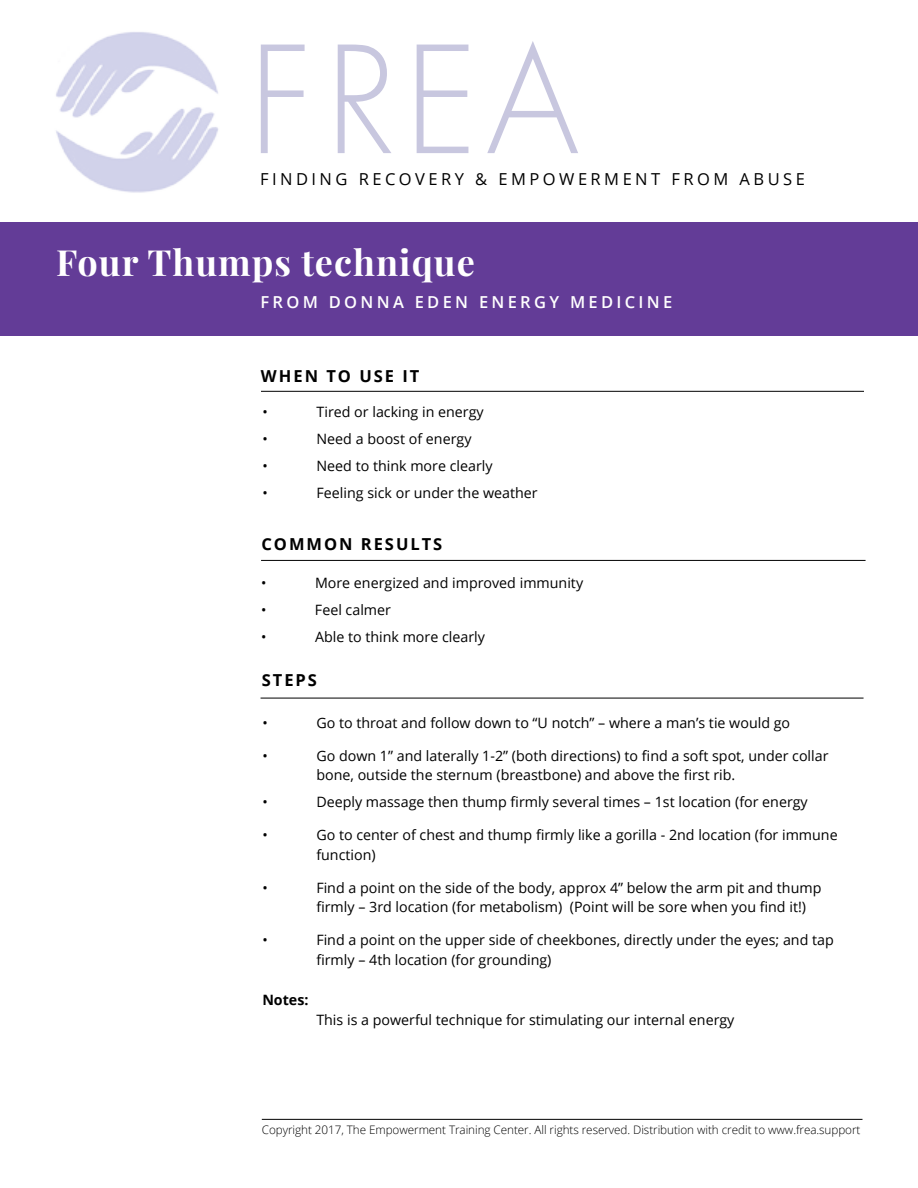
<style>
.page{position:relative;width:918px;height:1188px;background:#fff}
.page>*{position:absolute;margin:0;border:0;box-sizing:border-box;transform-origin:0 0}
.t1{font:300 144px "Futura";color:#c8c7df}
.t2{font:700 36px "Playfair Display";letter-spacing:.03em;color:#fff}
.t3{font:16.5px "Open Sans";letter-spacing:.21em;color:#000}
.t4{font:700 16.5px "Open Sans";letter-spacing:.12em;color:#000}
.t5{font:600 16.5px "Open Sans";letter-spacing:.2em;color:#fff}
.t6{font:14.25px/19.5px "Open Sans";color:#000}
.t7{font:700 14.25px "Open Sans";color:#000}
.t8{font:300 11.7px "Open Sans";letter-spacing:-.005em;color:#000}
</style>
<div class="page">
<div style="left:0;top:222px;width:918px;height:114px;background:#633c97"></div>
<hr style="left:261px;top:698px;width:603px;height:1px;background:#000">
<hr style="left:261px;top:391px;width:603px;height:1px;background:#000">
<hr style="left:261px;top:560px;width:605px;height:1px;background:#000">
<hr style="left:262px;top:1119px;width:601px;height:1px;background:#000">
<img style="left:56px;top:32px;width:162px;height:161px">
<h1 class="t1" style="left:249px;top:8px;width:331px">FREA</h1>
<p class="t3" style="left:260px;top:168px;width:546px">FINDING RECOVERY &amp; EMPOWERMENT FROM ABUSE</p>
<h2 class="t2" style="left:56px;top:240px;width:420px">Four Thumps technique</h2>
<p class="t5" style="left:261px;top:291px;width:413px">FROM DONNA EDEN ENERGY MEDICINE</p>
<p class="t4" style="left:261px;top:365px;width:160px">WHEN TO USE IT</p>
<p class="t6" style="left:263px;top:401px;width:7px">•</p>
<p class="t6" style="left:317px;top:401px;width:169px">Tired or lacking in energy</p>
<p class="t6" style="left:263px;top:428px;width:7px">•</p>
<p class="t6" style="left:317px;top:428px;width:156px">Need a boost of energy</p>
<p class="t6" style="left:263px;top:455px;width:7px">•</p>
<p class="t6" style="left:317px;top:455px;width:178px">Need to think more clearly</p>
<p class="t6" style="left:263px;top:482px;width:7px">•</p>
<p class="t6" style="left:317px;top:482px;width:223px">Feeling sick or under the weather</p>
<p class="t4" style="left:261px;top:533px;width:183px">COMMON RESULTS</p>
<p class="t6" style="left:261px;top:572px;width:7px">•</p>
<p class="t6" style="left:315px;top:572px;width:270px">More energized and improved immunity</p>
<p class="t6" style="left:261px;top:599px;width:7px">•</p>
<p class="t6" style="left:315px;top:599px;width:78px">Feel calmer</p>
<p class="t6" style="left:261px;top:626px;width:7px">•</p>
<p class="t6" style="left:315px;top:626px;width:172px">Able to think more clearly</p>
<p class="t4" style="left:262px;top:669px;width:57px">STEPS</p>
<p class="t6" style="left:262px;top:713px;width:7px">•</p>
<p class="t6" style="left:316px;top:713px;width:475px">Go to throat and follow down to “U notch” – where a man’s tie would go</p>
<p class="t6" style="left:262px;top:746px;width:7px">•</p>
<p class="t6" style="left:316px;top:746px;width:514px">Go down 1” and laterally 1-2” (both directions) to find a soft spot, under collar bone, outside the sternum (breastbone) and above the first rib.</p>
<p class="t6" style="left:262px;top:792px;width:7px">•</p>
<p class="t6" style="left:316px;top:792px;width:493px">Deeply massage then thump firmly several times – 1st location (for energy</p>
<p class="t6" style="left:262px;top:825px;width:7px">•</p>
<p class="t6" style="left:316px;top:825px;width:523px">Go to center of chest and thump firmly like a gorilla - 2nd location (for immune function)</p>
<p class="t6" style="left:262px;top:878px;width:7px">•</p>
<p class="t6" style="left:316px;top:878px;width:507px">Find a point on the side of the body, approx 4” below the arm pit and thump firmly – 3rd location (for metabolism) (Point will be sore when you find it!)</p>
<p class="t6" style="left:262px;top:930px;width:7px">•</p>
<p class="t6" style="left:316px;top:930px;width:519px">Find a point on the upper side of cheekbones, directly under the eyes; and tap firmly – 4th location (for grounding)</p>
<p class="t7" style="left:262px;top:990px;width:48px">Notes:</p>
<p class="t6" style="left:316px;top:1010px;width:420px">This is a powerful technique for stimulating our internal energy</p>
<p class="t8" style="left:262px;top:1121px;width:600px">Copyright 2017, The Empowerment Training Center. All rights reserved. Distribution with credit to www.frea.support</p>
</div>
